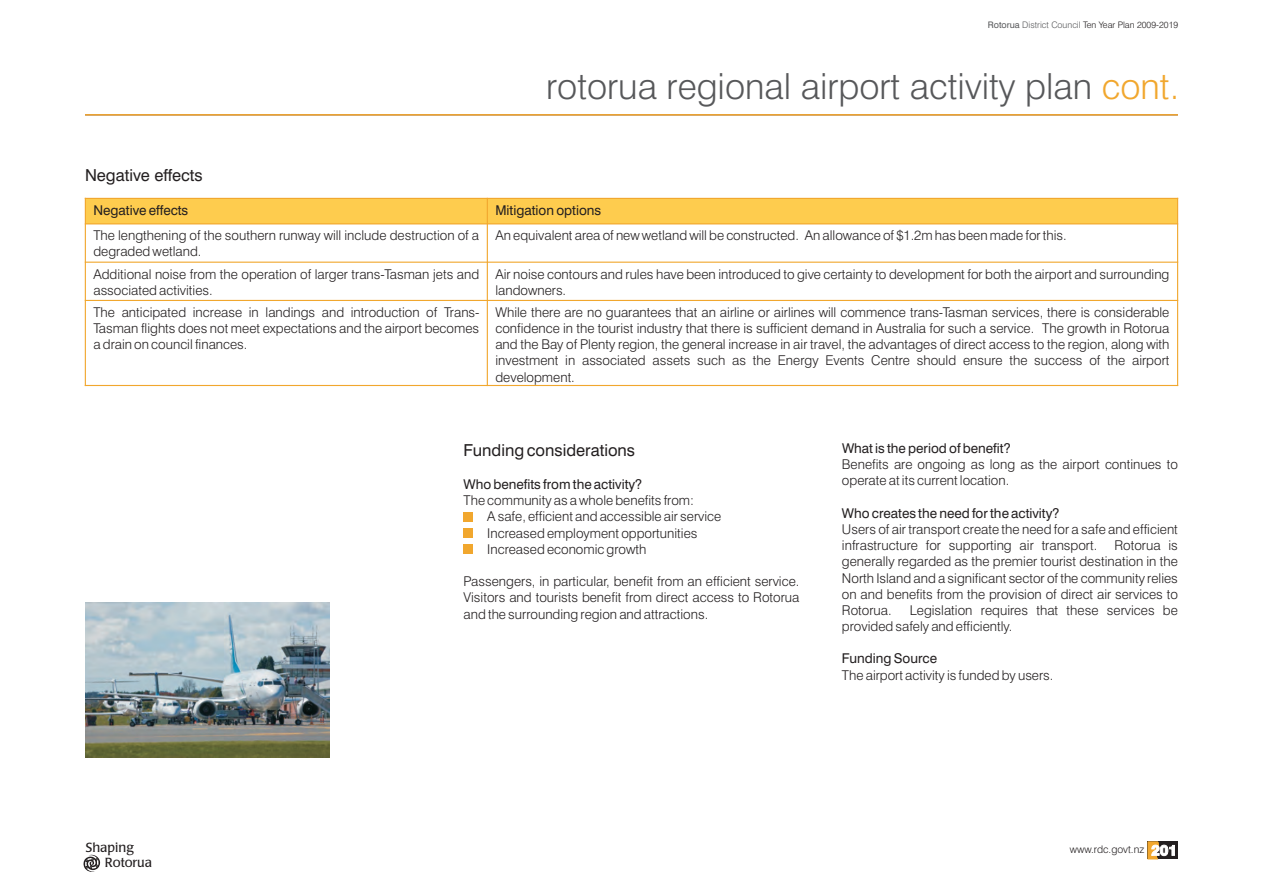
<style>
.page{position:relative;width:1263px;height:893px;background:#fff}
.page>*{position:absolute;margin:0;border:0;box-sizing:border-box;transform-origin:0 0}
.t1{font:300 36px "Swiss 721 BT";color:#57585a}
.t2{font:16.5px "Swiss 721 BT";color:#231f20}
.t3{font:300 13.5px/16.2px "Swiss 721 BT";color:#231f20}
.t4{font:13.5px "Swiss 721 BT";color:#231f20}
.t5{font:13.05px "Poppl Laudatio";color:#231f20}
.t6{font:300 10.5px "Swiss 721 BT";color:#231f20}
.t7{font:300 9px "Swiss 721 BT";color:#231f20}
.s1{font-weight:400;color:#57585a}
.s2{color:#57585a}
.s3{color:#f1a72e}
.s4{font-weight:800;font-size:14.4px;color:#fff}
</style>
<div class="page">
<hr style="left:85px;top:114px;width:1093px;height:1px;background:#f1a72e">
<div style="left:85px;top:198px;width:402px;height:26px;background:#fecc4e"></div>
<div style="left:487px;top:198px;width:690px;height:26px;background:#fecc4e"></div>
<hr style="left:85px;top:198px;width:1px;height:188px;background:#f1a72e">
<hr style="left:487px;top:198px;width:1px;height:188px;background:#f1a72e">
<hr style="left:1177px;top:198px;width:1px;height:188px;background:#f1a72e">
<hr style="left:85px;top:385px;width:1093px;height:1px;background:#f1a72e">
<hr style="left:85px;top:300px;width:1093px;height:1px;background:#f1a72e">
<hr style="left:85px;top:262px;width:1093px;height:1px;background:#f1a72e">
<hr style="left:85px;top:223px;width:1093px;height:1px;background:#f1a72e">
<hr style="left:85px;top:198px;width:1093px;height:1px;background:#f1a72e">
<div style="left:463px;top:512px;width:10px;height:9px;background:#f1a72e"></div>
<div style="left:463px;top:528px;width:10px;height:10px;background:#f1a72e"></div>
<div style="left:463px;top:544px;width:10px;height:10px;background:#f1a72e"></div>
<div style="left:1148px;top:841px;width:30px;height:18px;background:#231f20"></div>
<svg style="left:1147px;top:841px;width:12px;height:18px"></svg>
<svg style="left:83px;top:854px;width:17px;height:18px"></svg>
<img style="left:85px;top:603px;width:244px;height:154px">
<p class="t7" style="left:988px;top:21px;width:192px"><span class="s1">Rotorua</span> <span class="s2">District Council</span> Ten Year Plan 2009-2019</p>
<p class="t2" style="left:85px;top:168px;width:119px">Negative effects</p>
<h1 class="t1" style="left:546px;top:72px;width:634px">rotorua regional airport activity plan <span class="s3">cont.</span></h1>
<p class="t4" style="left:93px;top:205px;width:96px">Negative effects</p>
<p class="t4" style="left:495px;top:205px;width:107px">Mitigation options</p>
<p class="t3" style="left:93px;top:229px;width:387px">The lengthening of the southern runway will include destruction of a degraded wetland.</p>
<p class="t3" style="left:495px;top:229px;width:573px">An equivalent area of new wetland will be constructed. An allowance of $1.2m has been made for this.</p>
<p class="t3" style="left:93px;top:267px;width:387px">Additional noise from the operation of larger trans-Tasman jets and associated activities.</p>
<p class="t3" style="left:495px;top:267px;width:675px">Air noise contours and rules have been introduced to give certainty to development for both the airport and surrounding landowners.</p>
<p class="t3" style="left:93px;top:305px;width:388px;text-align:justify">The anticipated increase in landings and introduction of Trans-Tasman flights does not meet expectations and the airport becomes a drain on council finances.</p>
<p class="t3" style="left:495px;top:305px;width:675px;text-align:justify">While there are no guarantees that an airline or airlines will commence trans-Tasman services, there is considerable confidence in the tourist industry that there is sufficient demand in Australia for such a service. The growth in Rotorua and the Bay of Plenty region, the general increase in air travel, the advantages of direct access to the region, along with investment in associated assets such as the Energy Events Centre should ensure the success of the airport development.</p>
<p class="t2" style="left:463px;top:443px;width:173px">Funding considerations</p>
<p class="t4" style="left:463px;top:479px;width:180px">Who benefits from the activity?</p>
<p class="t3" style="left:487px;top:494px;width:236px;text-indent:-24px">The community as a whole benefits from:<br>A safe, efficient and accessible air service Increased employment opportunities Increased economic growth</p>
<p class="t3" style="left:463px;top:574px;width:337px;text-align:justify">Passengers, in particular, benefit from an efficient service.<br>Visitors and tourists benefit from direct access to Rotorua and the surrounding region and attractions.</p>
<p class="t4" style="left:842px;top:443px;width:170px">What is the period of benefit?</p>
<p class="t3" style="left:842px;top:458px;width:337px">Benefits are ongoing as long as the airport continues to operate at its current location.</p>
<p class="t4" style="left:842px;top:508px;width:219px">Who creates the need for the activity?</p>
<p class="t3" style="left:842px;top:522px;width:337px">Users of air transport create the need for a safe and efficient infrastructure for supporting air transport.</p>
<p class="t3" style="left:842px;top:539px;width:337px;text-align:justify;text-indent:273px">Rotorua is generally regarded as the premier tourist destination in the North Island and a significant sector of the community relies on and benefits from the provision of direct air services to Rotorua.</p>
<p class="t3" style="left:842px;top:603px;width:337px;text-indent:68px">Legislation requires that these services be provided safely and efficiently.</p>
<p class="t4" style="left:842px;top:653px;width:97px">Funding Source</p>
<p class="t3" style="left:842px;top:668px;width:213px">The airport activity is funded by users.</p>
<p class="t5" style="left:86px;top:842px;width:49px">Shaping</p>
<p class="t6" style="left:1070px;top:845px;width:108px">www.rdc.govt.nz <span class="s4">201</span></p>
<p class="t5" style="left:105px;top:857px;width:49px">Rotorua</p>
</div>
